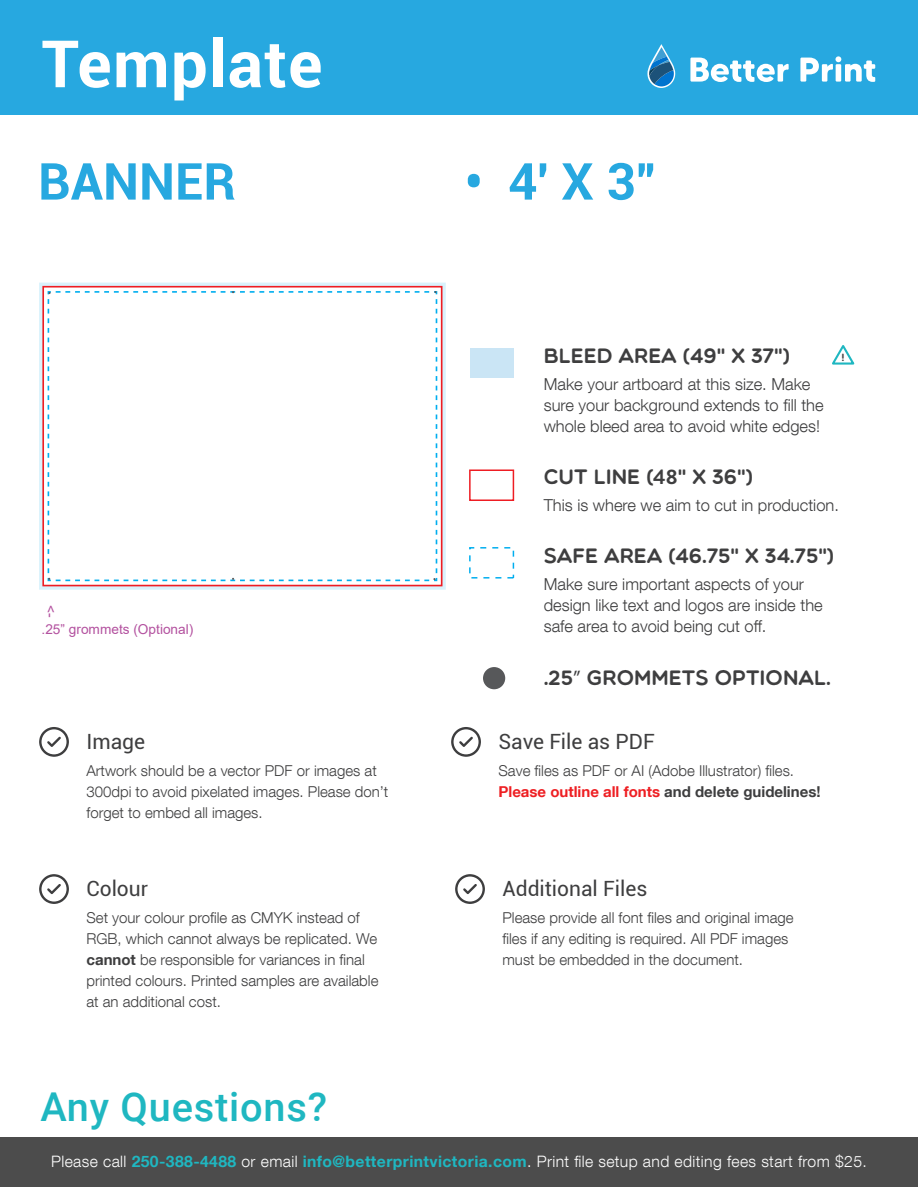
<style>
.page{position:relative;width:918px;height:1188px;background:#fff}
.page>*{position:absolute;margin:0;border:0;box-sizing:border-box;transform-origin:0 0}
.t1{font:700 65.4px "Roboto";letter-spacing:.02em;color:#fff}
.t2{font:700 51px "Roboto";color:#27a8e0}
.t3{font:500 39.75px "Roboto";letter-spacing:.02em;color:#1fb7c1}
.t4{font:21px "Multicolore";color:#3e3e3f}
.t5{font:21px "Roboto";color:#3e3e3f}
.t6{font:300 16.5px/21px "Helvetica Neue LT Com";color:#3e3e3f}
.t7{font:300 15.75px "Helvetica Neue LT Com";letter-spacing:.025em;color:#fff}
.t8{font:300 15px/21px "Helvetica Neue LT Com";color:#3e3e3f}
.t9{font:13.65px "Arial";color:#b3519f}
.t10{font:10.5px "Multicolore";color:#3e3e3f}
.s1{font-weight:700}
.s2{font-family:"Brandon Grotesque";font-weight:700}
.s3{font-family:"Myriad Pro"}
.s4{font-weight:700;color:#ee1f23}
.s5{font-weight:700;color:#1fb7c1}
</style>
<div class="page">
<div style="left:0;top:0;width:918px;height:115px;background:#27a8e0"></div>
<svg style="left:690px;top:58px;width:99px;height:24px"></svg>
<svg style="left:800px;top:56px;width:75px;height:26px"></svg>
<svg style="left:647px;top:44px;width:28px;height:44px"></svg>
<svg style="left:39px;top:727px;width:30px;height:30px"></svg>
<svg style="left:39px;top:874px;width:30px;height:30px"></svg>
<svg style="left:451px;top:727px;width:30px;height:30px"></svg>
<svg style="left:455px;top:874px;width:30px;height:30px"></svg>
<div style="left:470px;top:348px;width:43px;height:30px;background:#cae5f5"></div>
<div style="left:469px;top:469px;width:45px;height:32px;background:#fff;border:2px solid #ee1d23"></div>
<div style="left:469px;top:547px;width:45px;height:32px;background:#fff;border:2px dashed #00aeef"></div>
<svg style="left:832px;top:345px;width:23px;height:20px"></svg>
<div style="left:0;top:1137px;width:918px;height:50px;background:#4c4c4c"></div>
<svg style="left:39px;top:283px;width:407px;height:307px;background:#dbe3ed"></svg>
<div style="left:42px;top:286px;width:400px;height:300px;background:#fff;border:2px solid #ee1d23"></div>
<svg style="left:47px;top:291px;width:391px;height:291px"></svg>
<div style="left:483px;top:667px;width:22px;height:22px;background:#57585a;border-radius:50%"></div>
<h1 class="t1" style="left:41px;top:18px;width:283px">Template</h1>
<h2 class="t2" style="left:38px;top:145px;width:199px">BANNER</h2>
<h2 class="t2" style="left:464px;top:145px;width:195px">• 4' X 3”</h2>
<p class="t9" style="left:60px;top:605px;width:14px;rotate:90deg">&lt;-</p>
<p class="t9" style="left:42px;top:620px;width:153px">.25” grommets (Optional)</p>
<h3 class="t5" style="left:86px;top:727px;width:60px">Image</h3>
<p class="t8" style="left:86px;top:760px;width:303px">Artwork should be a vector PDF or images at<br>300dpi to avoid pixelated images. Please don’t forget to embed all images.</p>
<h3 class="t5" style="left:86px;top:874px;width:63px">Colour</h3>
<p class="t8" style="left:86px;top:907px;width:294px">Set your colour profile as CMYK instead of RGB, which cannot always be replicated. We <span class="s1">cannot</span> be responsible for variances in final printed colours. Printed samples are available at an additional cost.</p>
<h3 class="t4" style="left:544px;top:343px;width:248px">BLEED AREA <span class="s2">(</span>49" X 37"<span class="s2">)</span></h3>
<p class="t6" style="left:544px;top:373px;width:281px">Make your artboard at this size. Make sure your background extends to fill the whole bleed area to avoid white edges!</p>
<h3 class="t4" style="left:544px;top:464px;width:211px">CUT LINE <span class="s2">(48</span>" X 36"<span class="s2">)</span></h3>
<p class="t6" style="left:544px;top:495px;width:297px">This is where we aim to cut in production.</p>
<h3 class="t4" style="left:544px;top:543px;width:292px">SAFE AREA <span class="s2">(</span>46.75" X 34.75"<span class="s2">)</span></h3>
<p class="t6" style="left:544px;top:574px;width:281px">Make sure important aspects of your design like text and logos are inside the safe area to avoid being cut off.</p>
<h3 class="t4" style="left:544px;top:665px;width:289px">.25<span class="s3">”</span> GROMMETS OPTIONAL.</h3>
<p class="t10" style="left:842px;top:351px;width:5px">!</p>
<h3 class="t5" style="left:498px;top:727px;width:158px">Save File as PDF</h3>
<p class="t8" style="left:498px;top:760px;width:324px">Save files as PDF or AI (Adobe Illustrator) files.<br><span class="s4">Please outline all fonts</span> <span class="s1">and delete guidelines!</span></p>
<h3 class="t5" style="left:502px;top:874px;width:146px">Additional Files</h3>
<p class="t8" style="left:502px;top:907px;width:293px">Please provide all font files and original image files if any editing is required. All PDF images must be embedded in the document.</p>
<h3 class="t3" style="left:40px;top:1079px;width:288px">Any Questions?</h3>
<p class="t7" style="left:51px;top:1151px;width:817px">Please call <span class="s5">250-388-4488</span> or email <span class="s5">info@betterprintvictoria.com</span>. Print file setup and editing fees start from $25.</p>
</div>
